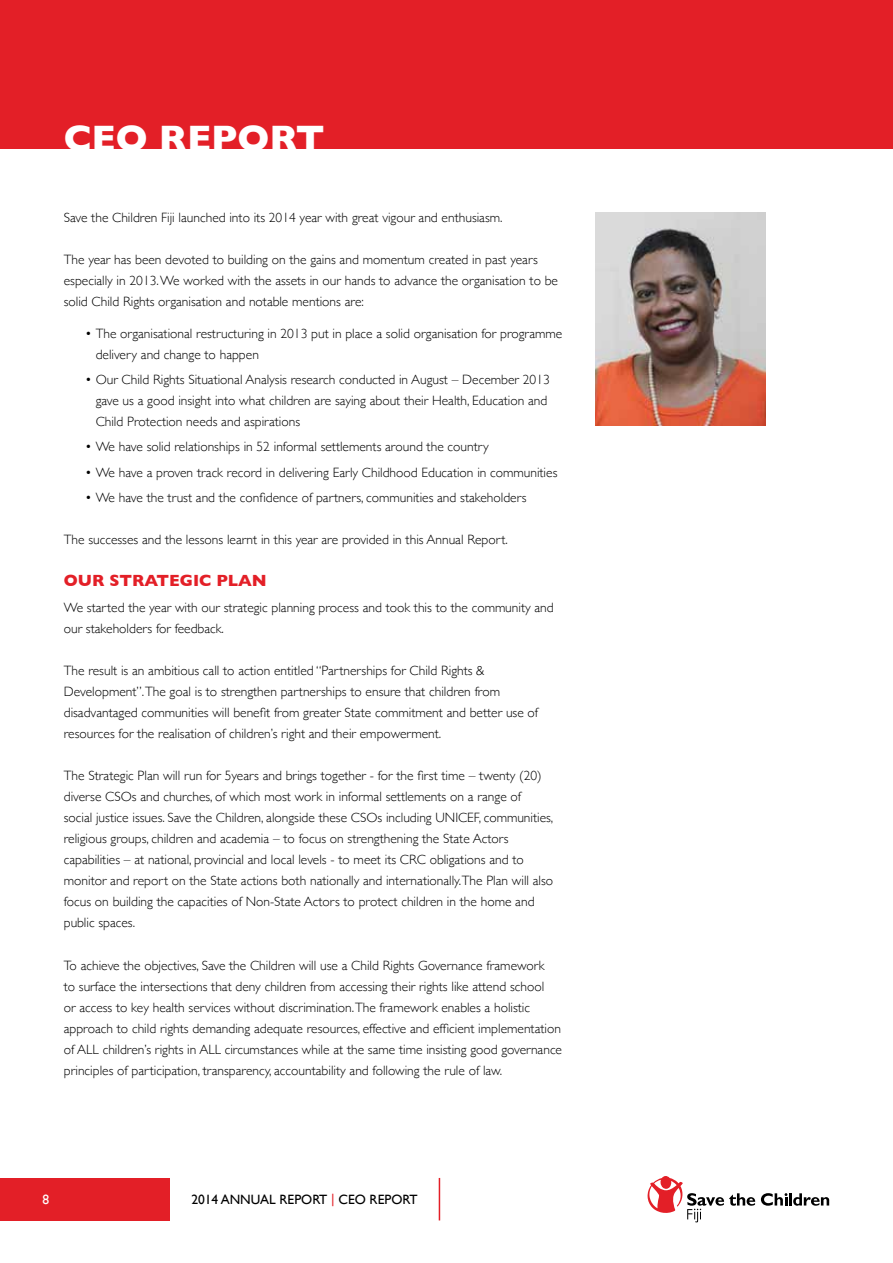
<style>
.page{position:relative;width:893px;height:1263px;background:#fff}
.page>*{position:absolute;margin:0;border:0;box-sizing:border-box;transform-origin:0 0}
.t1{font:700 37.5px "Gill Sans";color:#fff}
.t2{font:700 16.5px "Gill Sans";color:#e31f27}
.t3{font:300 13.5px/21px "Gill Sans";color:#000}
.t4{font:13.5px "Gill Sans";color:#000}
.t5{font:13.5px "Gill Sans";color:#fff}
.s1{color:#e31f27}
</style>
<div class="page">
<div style="left:0;top:1178px;width:170px;height:42px;background:#e31f27"></div>
<svg style="left:761px;top:1193px;width:68px;height:13px"></svg>
<svg style="left:647px;top:1176px;width:108px;height:46px"></svg>
<hr style="left:439px;top:1178px;width:1px;height:42px;background:#e31f27">
<img style="left:595px;top:213px;width:170px;height:212px">
<div style="left:0;top:0;width:893px;height:149px;background:#e31f27"></div>
<h1 class="t1" style="left:64px;top:109px;width:262px">CEO REPORT</h1>
<p class="t3" style="left:64px;top:206px;width:440px">Save the Children Fiji launched into its 2014 year with great vigour and enthusiasm.</p>
<p class="t3" style="left:64px;top:249px;width:496px">The year has been devoted to building on the gains and momentum created in past years especially in 2013. We worked with the assets in our hands to advance the organisation to be solid Child Rights organisation and notable mentions are:</p>
<p class="t3" style="left:96px;top:322px;width:468px;text-indent:-11px">• The organisational restructuring in 2013 put in place a solid organisation for programme delivery and change to happen</p>
<p class="t3" style="left:96px;top:369px;width:456px;text-indent:-11px">• Our Child Rights Situational Analysis research conducted in August – December 2013 gave us a good insight into what children are saying about their Health, Education and<br>Child Protection needs and aspirations</p>
<p class="t3" style="left:85px;top:436px;width:405px">• We have solid relationships in 52 informal settlements around the country</p>
<p class="t3" style="left:85px;top:461px;width:474px">• We have a proven track record in delivering Early Childhood Education in communities</p>
<p class="t3" style="left:85px;top:486px;width:443px">• We have the trust and the confidence of partners, communities and stakeholders</p>
<p class="t3" style="left:64px;top:529px;width:445px">The successes and the lessons learnt in this year are provided in this Annual Report.</p>
<p class="t2" style="left:64px;top:568px;width:69px">OUR STRATE</p>
<p class="t2" style="left:180px;top:568px;width:62px">GIC PLAN</p>
<p class="t3" style="left:64px;top:596px;width:491px">We started the year with our strategic planning process and took this to the community and our stakeholders for feedback.</p>
<p class="t3" style="left:64px;top:659px;width:476px">The result is an ambitious call to action entitled “Partnerships for Child Rights &amp; Development”.The goal is to strengthen partnerships to ensure that children from disadvantaged communities will benefit from greater State commitment and better use of resources for the realisation of children’s right and their empowerment.</p>
<p class="t3" style="left:64px;top:765px;width:491px">The Strategic Plan will run for 5years and brings together - for the first time – twenty (20) diverse CSOs and churches, of which most work in informal settlements on a range of<br>social justice issues. Save the Children, alongside these CSOs including UNICEF, communities, religious groups, children and academia – to focus on strengthening the State Actors capabilities – at national, provincial and local levels - to meet its CRC obligations and to monitor and report on the State actions both nationally and internationally.The Plan will also focus on building the capacities of Non-State Actors to protect children in the home and public spaces.</p>
<p class="t3" style="left:64px;top:954px;width:500px">To achieve the objectives, Save the Children will use a Child Rights Governance framework<br>to surface the intersections that deny children from accessing their rights like attend school<br>or access to key health services without discrimination.The framework enables a holistic approach to child rights demanding adequate resources, effective and efficient implementation of ALL children’s rights in ALL circumstances while at the same time insisting good governance principles of participation, transparency, accountability and following the rule of law.</p>
<p class="t5" style="left:43px;top:1191px;width:8px">8</p>
<p class="t4" style="left:191px;top:1191px;width:228px">2014 ANNUAL REPORT <span class="s1">|</span> CEO REPORT</p>
</div>
